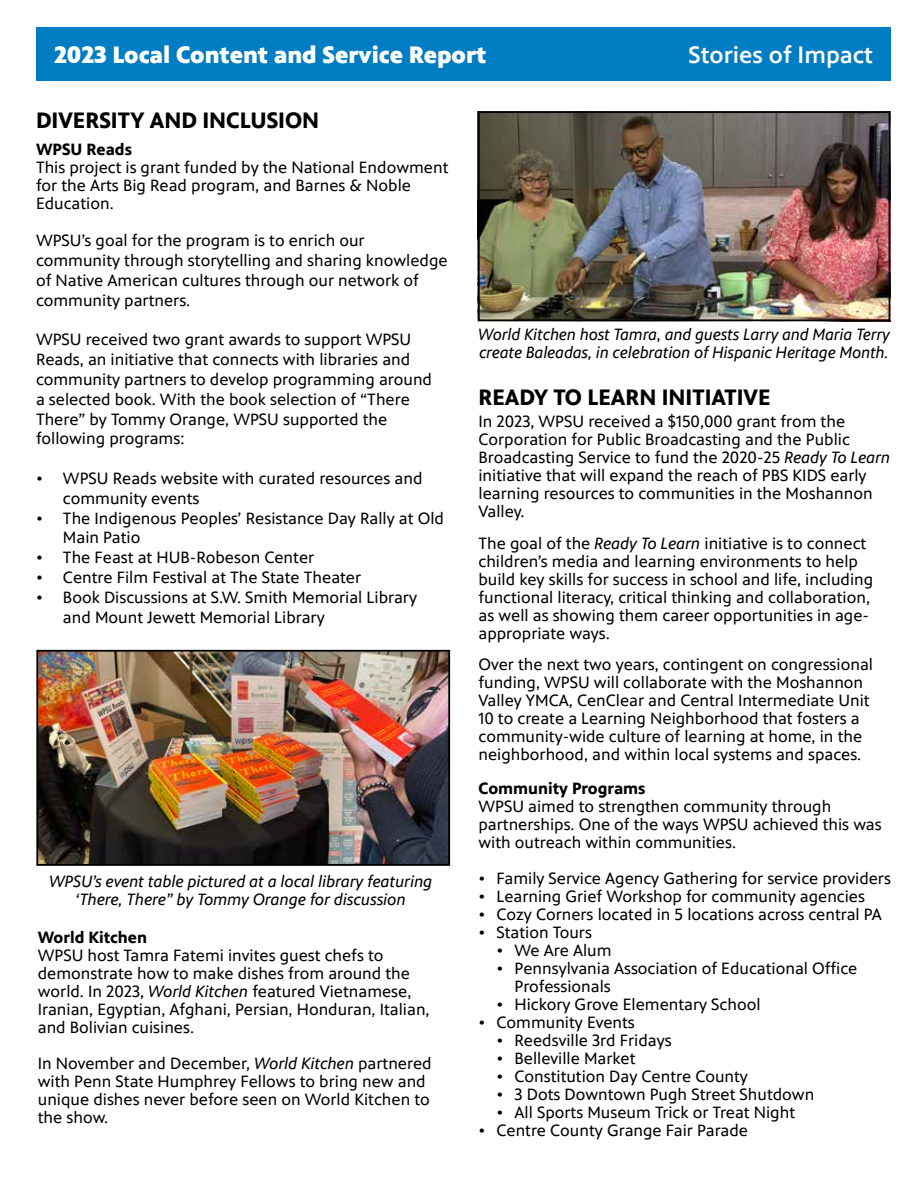
<style>
.page{position:relative;width:918px;height:1188px;background:#fff}
.page>*{position:absolute;margin:0;border:0;box-sizing:border-box;transform-origin:0 0}
.t1{font:900 24px "PBS Sans";color:#fff}
.t2{font:500 24px "PBS Sans";color:#fff}
.t3{font:700 22.5px "PBS Sans";color:#000}
.t4{font:16.5px/18px "PBS Sans";color:#000}
.t5{font:italic 16.5px/18px "PBS Sans";color:#000}
.t6{font:700 16.5px "PBS Sans";color:#000}
.s1{font-style:italic}
</style>
<div class="page">
<div style="left:36px;top:27px;width:855px;height:54px;background:#007dc3"></div>
<img style="left:481px;top:114px;width:406px;height:204px">
<div style="left:478px;top:111px;width:412px;height:210px;border:2px solid #000"></div>
<img style="left:39px;top:653px;width:408px;height:210px">
<div style="left:36px;top:650px;width:414px;height:216px;border:2px solid #000"></div>
<h1 class="t1" style="left:54px;top:41px;width:434px">2023 Local Content and Service Report</h1>
<h1 class="t2" style="left:689px;top:41px;width:186px">Stories of Impact</h1>
<h2 class="t3" style="left:36px;top:107px;width:285px">DIVERSITY AND INCLUSION</h2>
<p class="t6" style="left:36px;top:140px;width:98px">WPSU Reads</p>
<p class="t4" style="left:36px;top:158px;width:414px">This project is grant funded by the National Endowment for the Arts Big Read program, and Barnes &amp; Noble<br>Education.</p>
<p class="t4" style="left:36px;top:231px;width:413px;line-height:19.8px">WPSU’s goal for the program is to enrich our community through storytelling and sharing knowledge of Native American cultures through our network of community partners.</p>
<p class="t4" style="left:36px;top:330px;width:398px;line-height:19.8px">WPSU received two grant awards to support WPSU Reads, an initiative that connects with libraries and community partners to develop programming around a selected book. With the book selection of “There There” by Tommy Orange, WPSU supported the following programs:</p>
<p class="t4" style="left:63px;top:469px;width:361px;line-height:19.8px;text-indent:-27px">• WPSU Reads website with curated resources and community events</p>
<p class="t4" style="left:63px;top:508px;width:383px;line-height:19.8px;text-indent:-27px">• The Indigenous Peoples’ Resistance Day Rally at Old<br>Main Patio</p>
<p class="t4" style="left:36px;top:549px;width:280px">• The Feast at HUB-Robeson Center</p>
<p class="t4" style="left:36px;top:569px;width:327px">• Centre Film Festival at The State Theater</p>
<p class="t4" style="left:63px;top:587px;width:356px;line-height:19.8px;text-indent:-27px">• Book Discussions at S.W. Smith Memorial Library and Mount Jewett Memorial Library</p>
<p class="t5" style="left:49px;top:873px;width:385px;text-align:center">WPSU’s event table pictured at a local library featuring ‘There, There” by Tommy Orange for discussion</p>
<p class="t6" style="left:38px;top:928px;width:111px">World Kitchen</p>
<p class="t4" style="left:38px;top:946px;width:393px">WPSU host Tamra Fatemi invites guest chefs to demonstrate how to make dishes from around the world. In 2023, <span class="s1">World Kitchen</span> featured Vietnamese, Iranian, Egyptian, Afghani, Persian, Honduran, Italian, and Bolivian cuisines.</p>
<p class="t4" style="left:38px;top:1054px;width:395px">In November and December, <span class="s1">World Kitchen</span> partnered with Penn State Humphrey Fellows to bring new and unique dishes never before seen on World Kitchen to the show.</p>
<p class="t5" style="left:478px;top:326px;width:413px">World Kitchen host Tamra, and guests Larry and Maria Terry create Baleadas, in celebration of Hispanic Heritage Month.</p>
<h2 class="t3" style="left:478px;top:385px;width:294px">READY TO LEARN INITIATIVE</h2>
<p class="t4" style="left:478px;top:413px;width:413px">In 2023, WPSU received a $150,000 grant from the Corporation for Public Broadcasting and the Public Broadcasting Service to fund the 2020-25 <span class="s1">Ready To Learn </span>initiative that will expand the reach of PBS KIDS early learning resources to communities in the Moshannon Valley.</p>
<p class="t4" style="left:478px;top:535px;width:396px">The goal of the <span class="s1">Ready To Learn</span> initiative is to connect children’s media and learning environments to help build key skills for success in school and life, including functional literacy, critical thinking and collaboration, as well as showing them career opportunities in age&shy;appropriate ways.</p>
<p class="t4" style="left:478px;top:656px;width:396px">Over the next two years, contingent on congressional funding, WPSU will collaborate with the Moshannon Valley YMCA, CenClear and Central Intermediate Unit 10 to create a Learning Neighborhood that fosters a community-wide culture of learning at home, in the neighborhood, and within local systems and spaces.</p>
<p class="t6" style="left:478px;top:779px;width:169px">Community Programs</p>
<p class="t4" style="left:478px;top:798px;width:405px">WPSU aimed to strengthen community through partnerships. One of the ways WPSU achieved this was with outreach within communities.</p>
<p class="t4" style="left:478px;top:870px;width:414px">• Family Service Agency Gathering for service providers</p>
<p class="t4" style="left:478px;top:888px;width:388px">• Learning Grief Workshop for community agencies</p>
<p class="t4" style="left:478px;top:906px;width:405px">• Cozy Corners located in 5 locations across central PA</p>
<p class="t4" style="left:478px;top:924px;width:115px">• Station Tours</p>
<p class="t4" style="left:496px;top:942px;width:117px">• We Are Alum</p>
<p class="t4" style="left:514px;top:960px;width:344px;text-indent:-18px">• Pennsylvania Association of Educational Office<br>Professionals</p>
<p class="t4" style="left:496px;top:996px;width:266px">• Hickory Grove Elementary School</p>
<p class="t4" style="left:478px;top:1014px;width:158px">• Community Events</p>
<p class="t4" style="left:496px;top:1032px;width:177px">• Reedsville 3rd Fridays</p>
<p class="t4" style="left:496px;top:1050px;width:141px">• Belleville Market</p>
<p class="t4" style="left:496px;top:1068px;width:253px">• Constitution Day Centre County</p>
<p class="t4" style="left:496px;top:1086px;width:319px">• 3 Dots Downtown Pugh Street Shutdown</p>
<p class="t4" style="left:496px;top:1104px;width:300px">• All Sports Museum Trick or Treat Night</p>
<p class="t4" style="left:478px;top:1122px;width:271px">• Centre County Grange Fair Parade</p>
</div>
